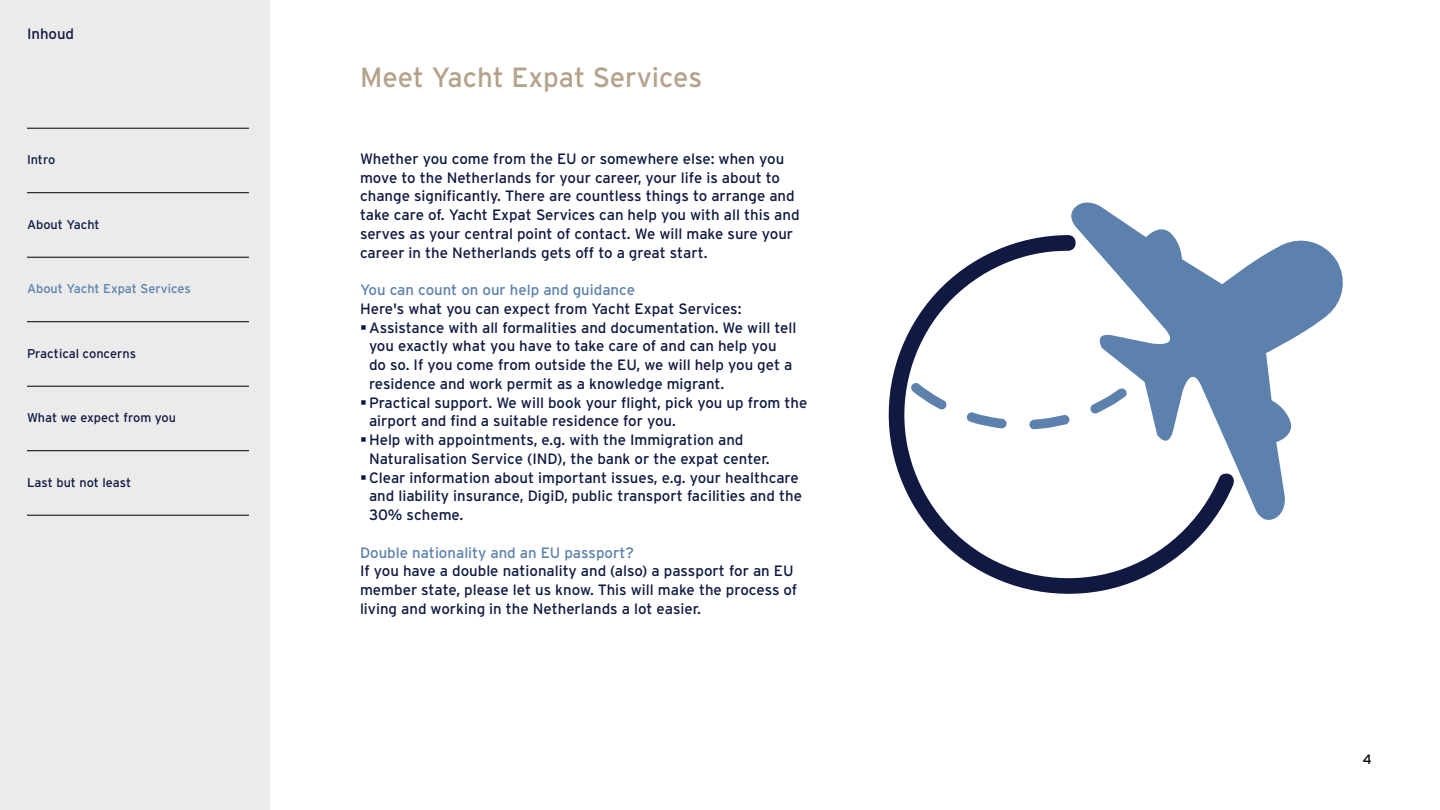
<style>
.page{position:relative;width:1440px;height:810px;background:#fff}
.page>*{position:absolute;margin:0;border:0;box-sizing:border-box;transform-origin:0 0}
.t1{font:27.75px "Interstate";color:#b4a38a}
.t2{font:15px/18.8px "Interstate";color:#0f1941}
.t3{font:15px "Interstate";color:#5c81ac}
.t4{font:13.5px "Interstate";color:#000}
.t5{font:12.75px "Interstate";color:#0f1941}
.t6{font:12.75px "Interstate";color:#5c81ac}
</style>
<div class="page">
<svg style="left:888px;top:235px;width:322px;height:359px"></svg>
<svg style="left:1029px;top:414px;width:37px;height:16px"></svg>
<svg style="left:966px;top:412px;width:41px;height:17px"></svg>
<svg style="left:911px;top:382px;width:36px;height:28px"></svg>
<svg style="left:1066px;top:202px;width:277px;height:322px"></svg>
<div style="left:0;top:0;width:270px;height:810px;background:#ebebeb"></div>
<hr style="left:27px;top:128px;width:222px;height:1px;background:#000">
<hr style="left:27px;top:193px;width:222px;height:1px;background:#000">
<hr style="left:27px;top:257px;width:222px;height:1px;background:#000">
<hr style="left:27px;top:322px;width:222px;height:1px;background:#000">
<hr style="left:27px;top:386px;width:222px;height:1px;background:#000">
<hr style="left:27px;top:451px;width:222px;height:1px;background:#000">
<hr style="left:27px;top:515px;width:222px;height:1px;background:#000">
<p class="t2" style="left:27px;top:24px;width:49px">Inhoud</p>
<p class="t5" style="left:27px;top:152px;width:30px">Intro</p>
<p class="t5" style="left:27px;top:217px;width:74px">About Yacht</p>
<p class="t6" style="left:27px;top:281px;width:165px">About Yacht Expat Services</p>
<p class="t5" style="left:27px;top:346px;width:111px">Practical concerns</p>
<p class="t5" style="left:27px;top:410px;width:151px">What we expect from you</p>
<p class="t5" style="left:27px;top:475px;width:106px">Last but not least</p>
<h1 class="t1" style="left:360px;top:60px;width:344px">Meet Yacht Expat Services</h1>
<p class="t2" style="left:360px;top:149px;width:441px">Whether you come from the EU or somewhere else: when you move to the Netherlands for your career, your life is about to change significantly. There are countless things to arrange and take care of. Yacht Expat Services can help you with all this and serves as your central point of contact. We will make sure your career in the Netherlands gets off to a great start.</p>
<p class="t3" style="left:360px;top:281px;width:277px">You can count on our help and guidance</p>
<p class="t2" style="left:360px;top:299px;width:383px">Here's what you can expect from Yacht Expat Services:</p>
<p class="t2" style="left:369px;top:318px;width:429px;text-indent:-9px">▪Assistance with all formalities and documentation. We will tell you exactly what you have to take care of and can help you do so. If you come from outside the EU, we will help you get a residence and work permit as a knowledge migrant.</p>
<p class="t2" style="left:369px;top:393px;width:440px;text-indent:-9px">▪Practical support. We will book your flight, pick you up from the airport and find a suitable residence for you.</p>
<p class="t2" style="left:369px;top:430px;width:402px;text-indent:-9px">▪Help with appointments, e.g. with the Immigration and<br>Naturalisation Service (IND), the bank or the expat center.</p>
<p class="t2" style="left:369px;top:468px;width:434px;text-indent:-9px">▪Clear information about important issues, e.g. your healthcare and liability insurance, DigiD, public transport facilities and the<br>30% scheme.</p>
<p class="t3" style="left:360px;top:543px;width:275px">Double nationality and an EU passport?</p>
<p class="t2" style="left:360px;top:562px;width:439px">If you have a double nationality and (also) a passport for an EU member state, please let us know. This will make the process of living and working in the Netherlands a lot easier.</p>
<p class="t4" style="left:1363px;top:751px;width:11px">4</p>
</div>
